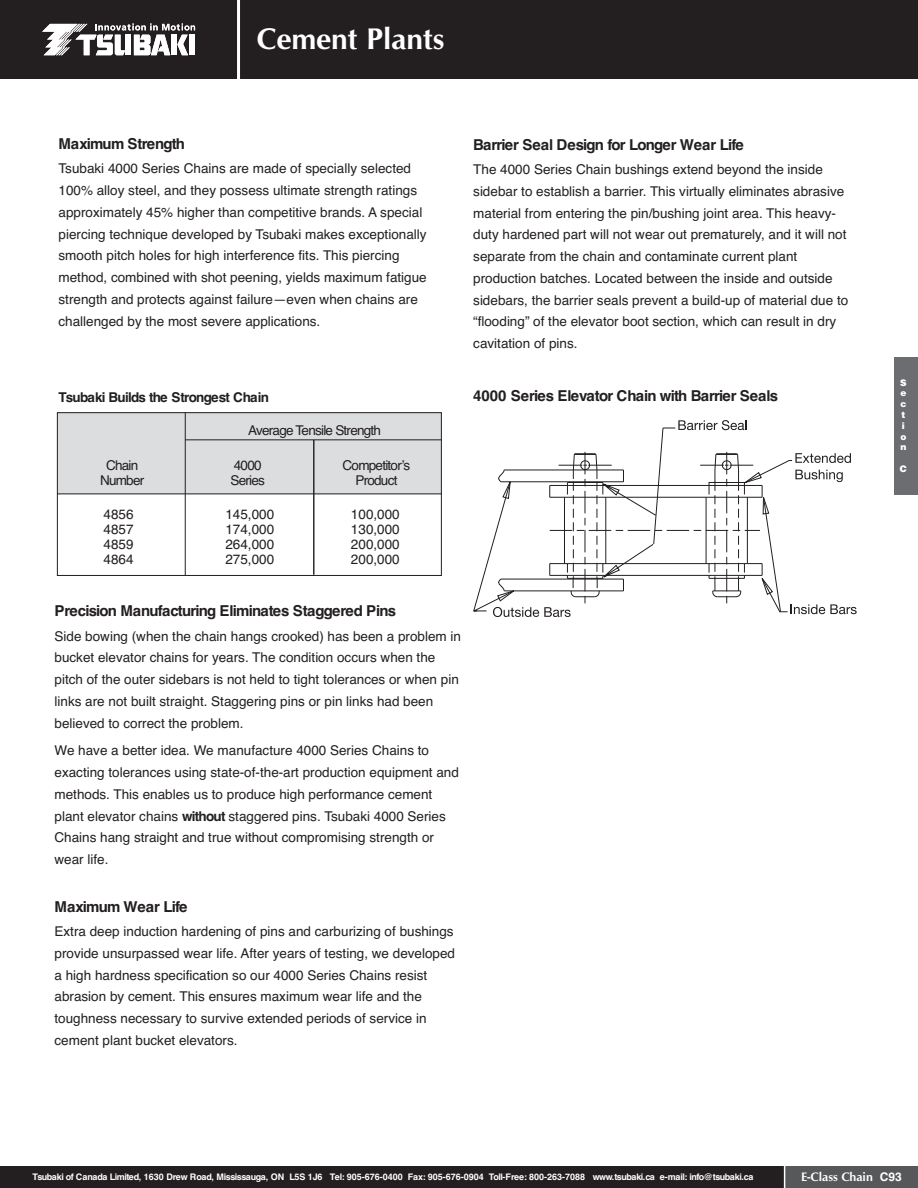
<style>
.page{position:relative;width:918px;height:1188px;background:#fff}
.page>*{position:absolute;margin:0;border:0;box-sizing:border-box;transform-origin:0 0}
.t1{font:700 30px "CG Omega";color:#fff}
.t2{font:700 15px "Helvetica";letter-spacing:-.055em;color:#231f20}
.t3{font:700 15px "Helvetica";letter-spacing:-.03em;color:#231f20}
.t4{font:13.5px/21.8px "Helvetica";color:#231f20}
.t5{font:13.5px "Helvetica";letter-spacing:-.055em;color:#231f20}
.t6{font:700 13.5px "Helvetica";letter-spacing:-.055em;color:#231f20}
.t7{font:700 12.3px "CG Omega";color:#fff}
.t8{font:700 9px "Helvetica";letter-spacing:-.055em;color:#fff}
.t9{font:900 9px/10.8px "Helvetica";color:#fff}
.s1{font-weight:700}
.s2{font-family:"Helvetica";font-size:12px}
</style>
<div class="page">
<div style="left:785px;top:1166px;width:133px;height:22px;background:#57585a"></div>
<div style="left:0;top:1166px;width:784px;height:22px;background:#231f20"></div>
<div style="left:0;top:0;width:918px;height:79px;background:#231f20"></div>
<hr style="left:237px;top:0;width:3px;height:95px;background:#fff">
<div style="left:894px;top:357px;width:24px;height:138px;background:#6c6d70"></div>
<svg style="left:42px;top:24px;width:153px;height:31px"></svg>
<svg style="left:473px;top:420px;width:384px;height:197px"></svg>
<div style="left:57px;top:412px;width:385px;height:82px;background:#dcdddf"></div>
<hr style="left:185px;top:412px;width:1px;height:164px;background:#231f20">
<hr style="left:313px;top:440px;width:1px;height:136px;background:#231f20">
<hr style="left:185px;top:439px;width:257px;height:1px;background:#231f20">
<hr style="left:57px;top:494px;width:385px;height:1px;background:#231f20">
<div style="left:57px;top:412px;width:385px;height:164px;border:1px solid #231f20"></div>
<h1 class="t1" style="left:256px;top:21px;width:190px">Cement Plants</h1>
<p class="t2" style="left:58px;top:135px;width:128px">Maximum Strength</p>
<p class="t4" style="left:58px;top:158px;width:370px">Tsubaki 4000 Series Chains are made of specially selected 100% alloy steel, and they possess ultimate strength ratings approximately 45% higher than competitive brands. A special piercing technique developed by Tsubaki makes exceptionally smooth pitch holes for high interference fits. This piercing method, combined with shot peening, yields maximum fatigue strength and protects against failure—even when chains are challenged by the most severe applications.</p>
<p class="t6" style="left:58px;top:390px;width:212px">Tsubaki Builds the Strongest Chain</p>
<p class="t5" style="left:248px;top:423px;width:135px">Average Tensile Strength</p>
<p class="t4" style="left:106px;top:454px;width:34px">Chain</p>
<p class="t4" style="left:234px;top:454px;width:29px">4000</p>
<p class="t5" style="left:343px;top:457px;width:69px">Competitorʼs</p>
<p class="t4" style="left:100px;top:469px;width:46px">Number</p>
<p class="t4" style="left:231px;top:469px;width:36px">Series</p>
<p class="t5" style="left:355px;top:472px;width:44px">Product</p>
<p class="t4" style="left:104px;top:503px;width:32px">4856</p>
<p class="t4" style="left:225px;top:503px;width:50px">145,000</p>
<p class="t4" style="left:351px;top:503px;width:50px">100,000</p>
<p class="t4" style="left:104px;top:518px;width:32px">4857</p>
<p class="t4" style="left:225px;top:518px;width:50px">174,000</p>
<p class="t4" style="left:351px;top:518px;width:50px">130,000</p>
<p class="t4" style="left:104px;top:533px;width:32px">4859</p>
<p class="t4" style="left:225px;top:533px;width:50px">264,000</p>
<p class="t4" style="left:351px;top:533px;width:50px">200,000</p>
<p class="t4" style="left:104px;top:548px;width:32px">4864</p>
<p class="t4" style="left:225px;top:548px;width:50px">275,000</p>
<p class="t4" style="left:351px;top:548px;width:50px">200,000</p>
<p class="t2" style="left:473px;top:136px;width:272px">Barrier Seal Design for Longer Wear Life</p>
<p class="t4" style="left:473px;top:159px;width:377px">The 4000 Series Chain bushings extend beyond the inside sidebar to establish a barrier. This virtually eliminates abrasive material from entering the pin/bushing joint area. This heavy&shy;duty hardened part will not wear out prematurely, and it will not separate from the chain and contaminate current plant production batches. Located between the inside and outside sidebars, the barrier seals prevent a build-up of material due to “flooding” of the elevator boot section, which can result in dry cavitation of pins.</p>
<p class="t3" style="left:473px;top:387px;width:307px">4000 Series Elevator Chain with Barrier Seals</p>
<p class="t2" style="left:55px;top:602px;width:343px">Precision Manufacturing Eliminates Staggered Pins</p>
<p class="t4" style="left:55px;top:625px;width:408px">Side bowing (when the chain hangs crooked) has been a problem in bucket elevator chains for years. The condition occurs when the pitch of the outer sidebars is not held to tight tolerances or when pin links are not built straight. Staggering pins or pin links had been believed to correct the problem.</p>
<p class="t4" style="left:55px;top:740px;width:406px">We have a better idea. We manufacture 4000 Series Chains to exacting tolerances using state-of-the-art production equipment and methods. This enables us to produce high performance cement plant elevator chains <span class="s1">without</span> staggered pins. Tsubaki 4000 Series Chains hang straight and true without compromising strength or wear life.</p>
<p class="t2" style="left:55px;top:898px;width:135px">Maximum Wear Life</p>
<p class="t4" style="left:55px;top:921px;width:402px">Extra deep induction hardening of pins and carburizing of bushings provide unsurpassed wear life. After years of testing, we developed a high hardness specification so our 4000 Series Chains resist abrasion by cement. This ensures maximum wear life and the toughness necessary to survive extended periods of service in cement plant bucket elevators.</p>
<p class="t9" style="left:900px;top:377px;width:8px">S e c t i o n</p>
<p class="t9" style="left:900px;top:463px;width:9px">C</p>
<p class="t8" style="left:33px;top:1172px;width:722px">Tsubaki of Canada Limited, 1630 Drew Road, Mississauga, ON L5S 1J6 Tel: 905-676-0400 Fax: 905-676-0904 Toll-Free: 800-263-7088 www.tsubaki.ca e-mail: info@tsubaki.ca</p>
<p class="t7" style="left:801px;top:1169px;width:102px">E-Class Chain <span class="s2">C93</span></p>
</div>
